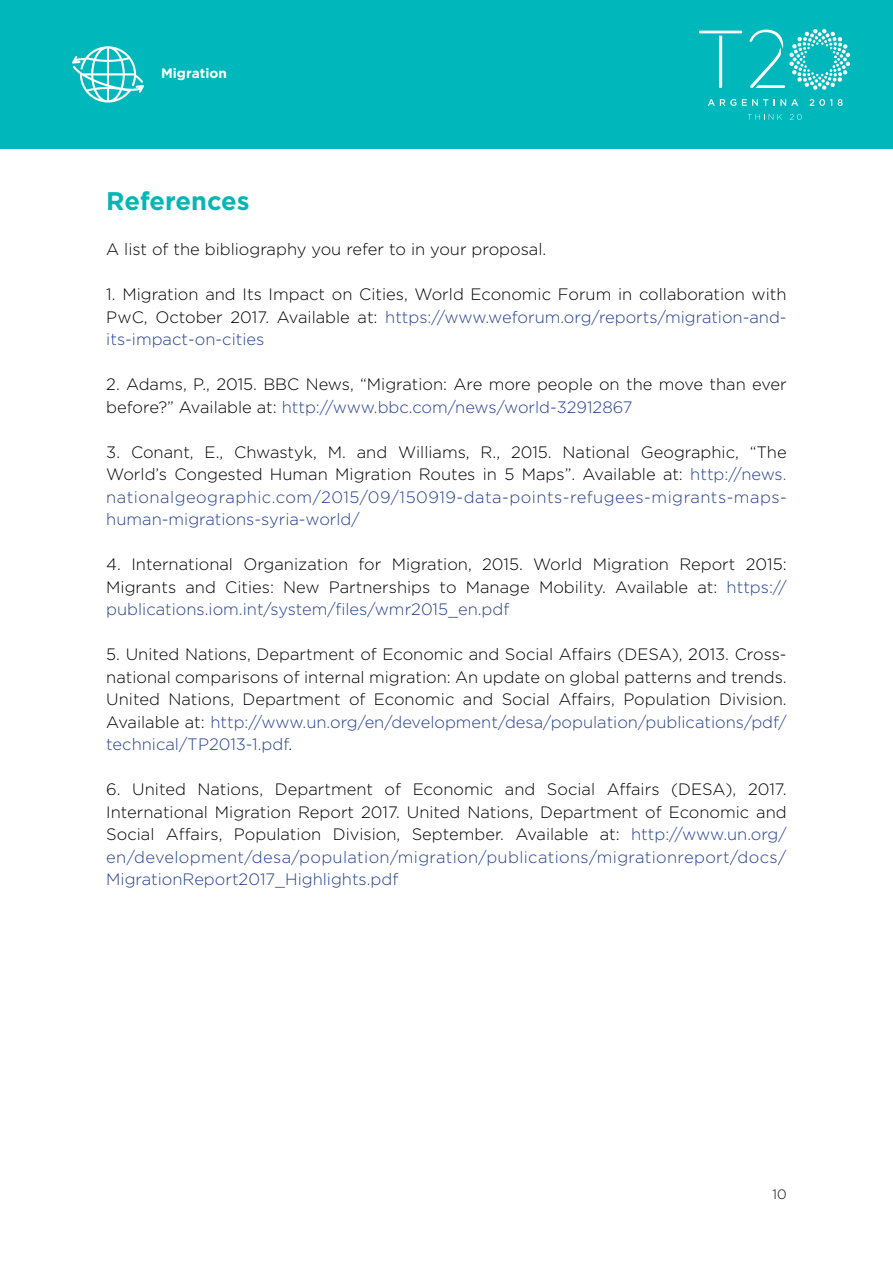
<style>
.page{position:relative;width:893px;height:1263px;background:#fff}
.page>*{position:absolute;margin:0;border:0;box-sizing:border-box;transform-origin:0 0}
.t1{font:700 25.5px "Gotham HTF";color:#06b6b5}
.t2{font:300 16.5px/22.5px "Gotham";color:#000;text-align:justify}
.t3{font:700 13.5px "Gotham";color:#fff}
.t4{font:300 13.5px "Gotham";color:#000}
.s1{color:#25408f}
</style>
<div class="page">
<div style="left:0;top:0;width:893px;height:149px;background:#00b8bc"></div>
<svg style="left:749px;top:29px;width:101px;height:61px"></svg>
<svg style="left:708px;top:99px;width:28px;height:7px"></svg>
<svg style="left:742px;top:99px;width:26px;height:7px"></svg>
<svg style="left:774px;top:99px;width:24px;height:7px"></svg>
<svg style="left:810px;top:99px;width:22px;height:7px"></svg>
<svg style="left:838px;top:99px;width:5px;height:7px"></svg>
<svg style="left:699px;top:31px;width:43px;height:57px"></svg>
<svg style="left:748px;top:114px;width:34px;height:6px"></svg>
<svg style="left:790px;top:114px;width:12px;height:6px"></svg>
<svg style="left:72px;top:46px;width:72px;height:57px"></svg>
<p class="t3" style="left:161px;top:64px;width:67px">Migration</p>
<h1 class="t1" style="left:106px;top:186px;width:145px">References</h1>
<p class="t2" style="left:106px;top:238px;width:441px">A list of the bibliography you refer to in your proposal.</p>
<p class="t2" style="left:106px;top:283px;width:682px">1. Migration and Its Impact on Cities, World Economic Forum in collaboration with PwC, October 2017. Available at: <span class="s1">https://www.weforum.org/reports/migration-and&shy;its-impact-on-cities</span></p>
<p class="t2" style="left:106px;top:373px;width:682px">2. Adams, P., 2015. BBC News, “Migration: Are more people on the move than ever before?” Available at: <span class="s1">http://www.bbc.com/news/world-32912867</span></p>
<p class="t2" style="left:106px;top:440px;width:682px">3. Conant, E., Chwastyk, M. and Williams, R., 2015. National Geographic, “The World’s Congested Human Migration Routes in 5 Maps”. Available at: <span class="s1">http://news. nationalgeographic.com/2015/09/150919-data-points-refugees-migrants-maps&shy;human-migrations-syria-world/</span></p>
<p class="t2" style="left:106px;top:553px;width:682px">4. International Organization for Migration, 2015. World Migration Report 2015:<br>Migrants and Cities: New Partnerships to Manage Mobility. Available at: <span class="s1">https:// publications.iom.int/system/files/wmr2015_en.pdf</span></p>
<p class="t2" style="left:106px;top:643px;width:682px">5. United Nations, Department of Economic and Social Affairs (DESA), 2013. Cross&shy;national comparisons of internal migration: An update on global patterns and trends.<br>United Nations, Department of Economic and Social Affairs, Population Division.<br>Available at: <span class="s1">http://www.un.org/en/development/desa/population/publications/pdf/ technical/TP2013-1.pdf</span>.</p>
<p class="t2" style="left:106px;top:778px;width:682px">6. United Nations, Department of Economic and Social Affairs (DESA), 2017.<br>International Migration Report 2017. United Nations, Department of Economic and Social Affairs, Population Division, September. Available at: <span class="s1">http://www.un.org/ en/development/desa/population/migration/publications/migrationreport/docs/ MigrationReport2017_Highlights.pdf</span></p>
<p class="t4" style="left:773px;top:1186px;width:16px">10</p>
</div>
